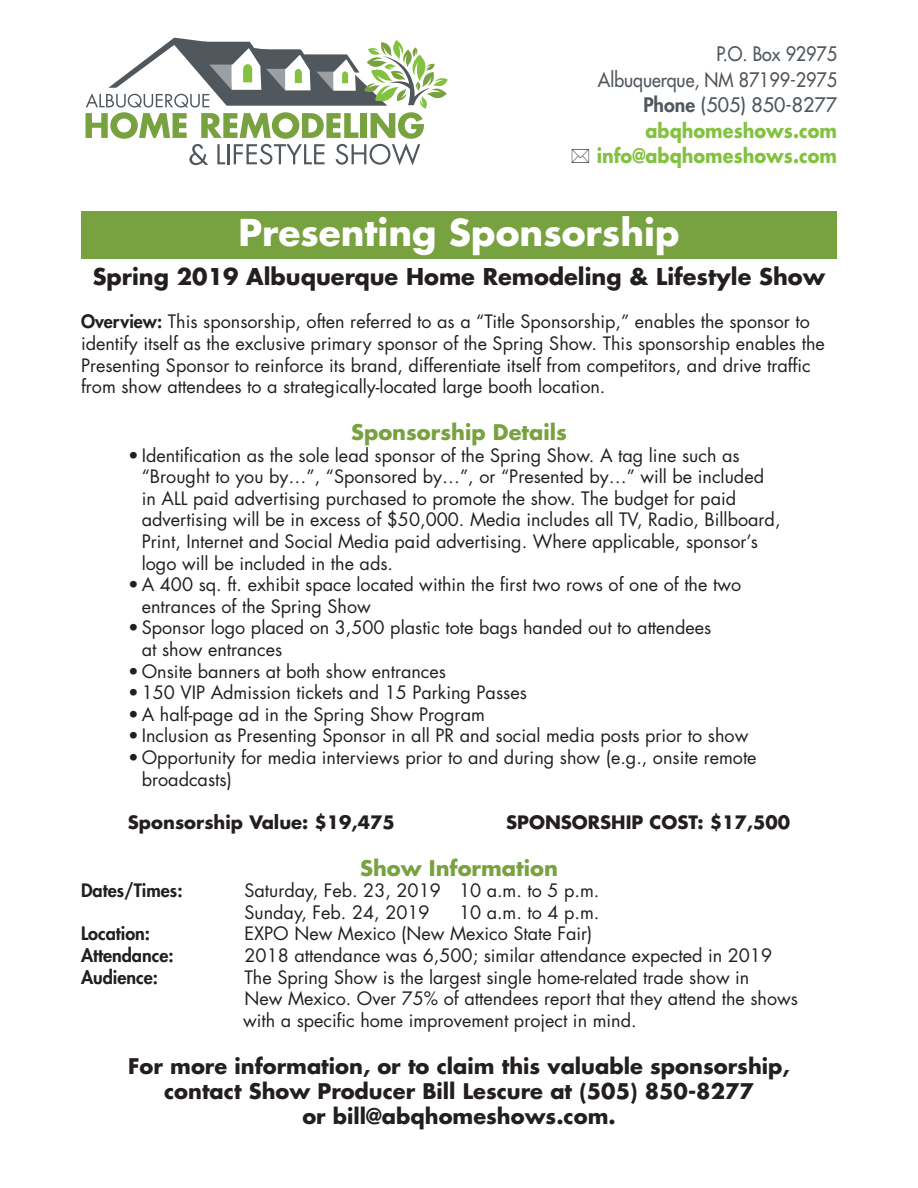
<style>
.page{position:relative;width:918px;height:1188px;background:#fff}
.page>*{position:absolute;margin:0;border:0;box-sizing:border-box;transform-origin:0 0}
.t1{font:700 36px "Futura";color:#fff}
.t2{font:700 22.5px "Futura";color:#231f20}
.t3{font:700 21px/25.2px "Futura";color:#231f20;text-align:center}
.t4{font:700 21px "Futura";color:#78a13f}
.t5{font:19.5px/25.5px "Futura";color:#50575d;text-align:right;scale:.91 1}
.t6{font:18px/21.6px "Futura";color:#231f20}
.t7{font:700 18px "Futura";color:#231f20}
.t8{font:800 18px "Futura";color:#231f20}
.s1{font-weight:800}
.s2{font-weight:700;color:#82c240}
</style>
<div class="page">
<div style="left:81px;top:212px;width:756px;height:47px;background:#78a13f"></div>
<svg style="left:86px;top:38px;width:362px;height:127px"></svg>
<p class="t5" style="left:597px;top:42px;width:266px">P.O. Box 92975<br>Albuquerque, NM 87199-2975<br><span class="s1">Phone</span> (505) 850-8277 <span class="s2">abqhomeshows.com info@abqhomeshows.com</span></p>
<h1 class="t1" style="left:238px;top:209px;width:443px">Presenting Sponsorship</h1>
<p class="t2" style="left:93px;top:262px;width:734px">Spring 2019 Albuquerque Home Remodeling &amp; Lifestyle Show</p>
<p class="t6" style="left:81px;top:311px;width:745px"><span class="s1">Overview:</span> This sponsorship, often referred to as a “Title Sponsorship,” enables the sponsor to identify itself as the exclusive primary sponsor of the Spring Show. This sponsorship enables the Presenting Sponsor to reinforce its brand, differentiate itself from competitors, and drive traffic from show attendees to a strategically-located large booth location.</p>
<p class="t4" style="left:351px;top:418px;width:217px">Sponsorship Details</p>
<p class="t6" style="left:142px;top:444px;width:640px;text-indent:-14px">• Identification as the sole lead sponsor of the Spring Show. A tag line such as “Brought to you by…”, “Sponsored by…”, or “Presented by…” will be included in ALL paid advertising purchased to promote the show. The budget for paid advertising will be in excess of $50,000. Media includes all TV, Radio, Billboard, Print, Internet and Social Media paid advertising. Where applicable, sponsor’s logo will be included in the ads.</p>
<p class="t6" style="left:142px;top:574px;width:601px;text-indent:-14px">• A 400 sq. ft. exhibit space located within the first two rows of one of the two entrances of the Spring Show</p>
<p class="t6" style="left:142px;top:617px;width:571px;text-indent:-14px">• Sponsor logo placed on 3,500 plastic tote bags handed out to attendees at show entrances</p>
<p class="t6" style="left:128px;top:660px;width:319px">• Onsite banners at both show entrances</p>
<p class="t6" style="left:128px;top:682px;width:400px">• 150 VIP Admission tickets and 15 Parking Passes</p>
<p class="t6" style="left:128px;top:704px;width:358px">• A half-page ad in the Spring Show Program</p>
<p class="t6" style="left:128px;top:725px;width:622px">• Inclusion as Presenting Sponsor in all PR and social media posts prior to show</p>
<p class="t6" style="left:142px;top:747px;width:616px;text-indent:-14px">• Opportunity for media interviews prior to and during show (e.g., onsite remote broadcasts)</p>
<p class="t7" style="left:128px;top:810px;width:269px">Sponsorship Value: $19,475</p>
<p class="t7" style="left:506px;top:810px;width:286px">SPONSORSHIP COST: $17,500</p>
<p class="t4" style="left:360px;top:854px;width:199px">Show Information</p>
<p class="t8" style="left:81px;top:879px;width:103px">Dates/Times:</p>
<p class="t6" style="left:244px;top:880px;width:356px">Saturday, Feb. 23, 2019 10 a.m. to 5 p.m.<br>Sunday, Feb. 24, 2019</p>
<p class="t6" style="left:459px;top:902px;width:142px">10 a.m. to 4 p.m.</p>
<p class="t8" style="left:81px;top:922px;width:71px">Location:</p>
<p class="t6" style="left:244px;top:923px;width:349px">EXPO New Mexico (New Mexico State Fair)</p>
<p class="t8" style="left:81px;top:944px;width:94px">Attendance:</p>
<p class="t6" style="left:244px;top:945px;width:529px">2018 attendance was 6,500; similar attendance expected in 2019</p>
<p class="t8" style="left:81px;top:966px;width:79px">Audience:</p>
<p class="t6" style="left:243px;top:966px;width:557px">The Spring Show is the largest single home-related trade show in<br>New Mexico. Over 75% of attendees report that they attend the shows with a specific home improvement project in mind.</p>
<p class="t3" style="left:128px;top:1053px;width:663px">For more information, or to claim this valuable sponsorship, contact Show Producer Bill Lescure at (505) 850-8277<br>or bill@abqhomeshows.com.</p>
</div>
